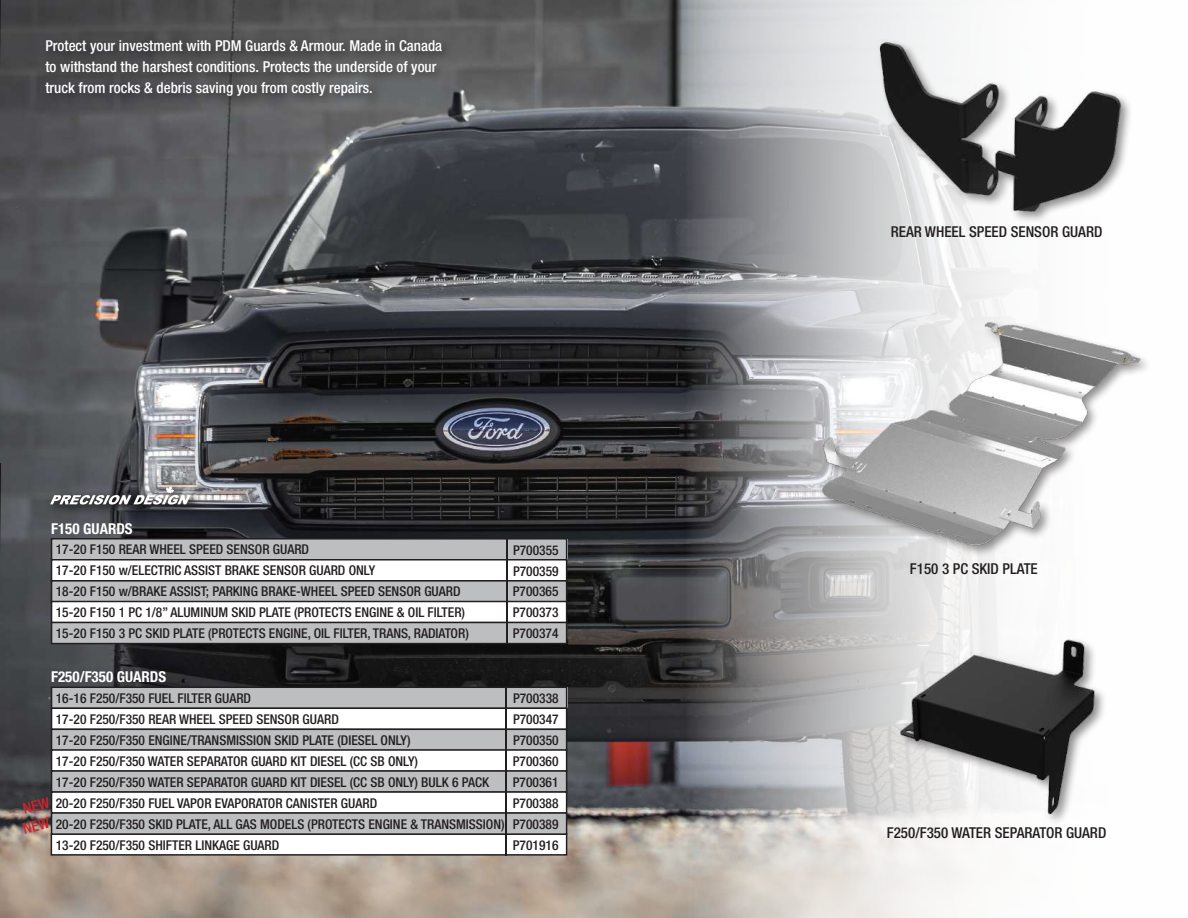
<style>
.page{position:relative;width:1188px;height:918px;background:#fff}
.page>*{position:absolute;margin:0;border:0;box-sizing:border-box;transform-origin:0 0}
.t1{font:500 condensed 15px/21px "Helvetica Neue";color:#fff}
.t2{font:500 condensed 15px "Helvetica Neue";color:#231f20}
.t3{font:700 condensed 15px "Helvetica Neue";color:#fff}
.t4{font:500 condensed 15px/20px "Helvetica Neue";color:#d2232a;text-align:center}
.t5{font:500 condensed 13.5px/20.9px "Helvetica Neue";color:#231f20;text-align:justify}
</style>
<div class="page">
<img style="left:0;top:0;width:580px;height:918px">
<svg style="left:580px;top:0;width:433px;height:918px"></svg>
<div style="left:41px;top:35px;width:412px;height:72px;background:#231f20;opacity:.75"></div>
<div style="left:877px;top:40px;width:257px;height:185px;background:#231f20;opacity:.5"></div>
<img style="left:838px;top:33px;width:296px;height:188px">
<div style="left:820px;top:320px;width:332px;height:238px;background:#231f20;opacity:.5"></div>
<img style="left:799px;top:314px;width:353px;height:239px">
<div style="left:898px;top:638px;width:210px;height:189px;background:#fdfdfd"></div>
<img style="left:838px;top:634px;width:266px;height:188px">
<hr style="left:0;top:0;width:1px;height:73px;background:#1a1617">
<div style="left:51px;top:539px;width:516px;height:21px;background:#bcbec0"></div>
<div style="left:51px;top:538px;width:516px;height:23px;border:2px solid #231f20"></div>
<div style="left:51px;top:560px;width:515px;height:21px;background:#fff"></div>
<div style="left:51px;top:559px;width:516px;height:23px;border:2px solid #231f20"></div>
<div style="left:51px;top:581px;width:515px;height:21px;background:#bcbec0"></div>
<div style="left:51px;top:580px;width:516px;height:23px;border:2px solid #231f20"></div>
<div style="left:51px;top:602px;width:516px;height:20px;background:#fff"></div>
<div style="left:51px;top:601px;width:516px;height:22px;border:2px solid #231f20"></div>
<div style="left:51px;top:623px;width:515px;height:21px;background:#bcbec0"></div>
<div style="left:51px;top:622px;width:516px;height:22px;border:2px solid #231f20"></div>
<hr style="left:506px;top:539px;width:1px;height:63px;background:#231f20">
<hr style="left:506px;top:601px;width:1px;height:43px;background:#231f20">
<svg style="left:46px;top:477px;width:155px;height:39px"></svg>
<svg style="left:50px;top:486px;width:140px;height:19px"></svg>
<div style="left:51px;top:834px;width:516px;height:21px;background:#fff"></div>
<div style="left:51px;top:833px;width:516px;height:23px;border:2px solid #231f20"></div>
<div style="left:51px;top:687px;width:516px;height:21px;background:#bcbec0"></div>
<div style="left:51px;top:687px;width:516px;height:22px;border:2px solid #231f20"></div>
<div style="left:51px;top:708px;width:515px;height:21px;background:#fff"></div>
<div style="left:51px;top:708px;width:516px;height:22px;border:2px solid #231f20"></div>
<div style="left:51px;top:729px;width:515px;height:21px;background:#bcbec0"></div>
<div style="left:51px;top:729px;width:516px;height:22px;border:2px solid #231f20"></div>
<div style="left:51px;top:750px;width:516px;height:21px;background:#fff"></div>
<div style="left:51px;top:749px;width:516px;height:23px;border:2px solid #231f20"></div>
<div style="left:51px;top:771px;width:515px;height:21px;background:#bcbec0"></div>
<div style="left:51px;top:770px;width:516px;height:23px;border:2px solid #231f20"></div>
<div style="left:51px;top:792px;width:516px;height:21px;background:#fff"></div>
<div style="left:51px;top:791px;width:516px;height:23px;border:2px solid #231f20"></div>
<div style="left:51px;top:813px;width:516px;height:21px;background:#bcbec0"></div>
<div style="left:51px;top:812px;width:516px;height:23px;border:2px solid #231f20"></div>
<hr style="left:506px;top:687px;width:1px;height:64px;background:#231f20">
<hr style="left:506px;top:750px;width:1px;height:105px;background:#231f20">
<hr style="left:0;top:463px;width:1px;height:98px;background:#1a1617">
<p class="t1" style="left:45px;top:35px;width:398px">Protect your investment with PDM Guards &amp; Armour. Made in Canada to withstand the harshest conditions. Protects the underside of your truck from rocks &amp; debris saving you from costly repairs.</p>
<p class="t3" style="left:51px;top:519px;width:83px">F150 GUARDS</p>
<p class="t5" style="left:56px;top:539px;width:255px">17-20 F150 REAR WHEEL SPEED SENSOR GUARD</p>
<p class="t5" style="left:513px;top:539px;width:47px">P700355</p>
<p class="t5" style="left:56px;top:560px;width:321px">17-20 F150 w/ELECTRIC ASSIST BRAKE SENSOR GUARD ONLY</p>
<p class="t5" style="left:513px;top:560px;width:47px">P700359</p>
<p class="t5" style="left:56px;top:581px;width:406px">18-20 F150 w/BRAKE ASSIST; PARKING BRAKE-WHEEL SPEED SENSOR GUARD</p>
<p class="t5" style="left:513px;top:581px;width:47px">P700365</p>
<p class="t5" style="left:56px;top:602px;width:411px">15-20 F150 1 PC 1/8” ALUMINUM SKID PLATE (PROTECTS ENGINE &amp; OIL FILTER)</p>
<p class="t5" style="left:513px;top:602px;width:47px">P700373</p>
<p class="t5" style="left:56px;top:623px;width:415px">15-20 F150 3 PC SKID PLATE (PROTECTS ENGINE, OIL FILTER, TRANS, RADIATOR)</p>
<p class="t5" style="left:513px;top:623px;width:47px">P700374</p>
<p class="t3" style="left:51px;top:668px;width:117px">F250/F350 GUARDS</p>
<p class="t5" style="left:56px;top:687px;width:197px">16-16 F250/F350 FUEL FILTER GUARD</p>
<p class="t5" style="left:513px;top:688px;width:47px">P700338</p>
<p class="t5" style="left:56px;top:708px;width:285px">17-20 F250/F350 REAR WHEEL SPEED SENSOR GUARD</p>
<p class="t5" style="left:513px;top:709px;width:47px">P700347</p>
<p class="t5" style="left:56px;top:730px;width:356px">17-20 F250/F350 ENGINE/TRANSMISSION SKID PLATE (DIESEL ONLY)</p>
<p class="t5" style="left:513px;top:730px;width:47px">P700350</p>
<p class="t5" style="left:56px;top:750px;width:364px">17-20 F250/F350 WATER SEPARATOR GUARD KIT DIESEL (CC SB ONLY)</p>
<p class="t5" style="left:513px;top:750px;width:47px">P700360</p>
<p class="t5" style="left:56px;top:771px;width:435px">17-20 F250/F350 WATER SEPARATOR GUARD KIT DIESEL (CC SB ONLY) BULK 6 PACK</p>
<p class="t5" style="left:513px;top:771px;width:47px">P700361</p>
<p class="t5" style="left:56px;top:792px;width:323px">20-20 F250/F350 FUEL VAPOR EVAPORATOR CANISTER GUARD</p>
<p class="t4" style="left:16px;top:800px;width:33px;rotate:-14deg">NEW<br>NEW</p>
<p class="t5" style="left:56px;top:792px;width:504px;text-indent:457px">P700388<br>20-20 F250/F350 SKID PLATE, ALL GAS MODELS (PROTECTS ENGINE &amp; TRANSMISSION) P700389<br>13-20 F250/F350 SHIFTER LINKAGE GUARD</p>
<p class="t5" style="left:513px;top:834px;width:47px">P701916</p>
<p class="t2" style="left:891px;top:223px;width:213px">REAR WHEEL SPEED SENSOR GUARD</p>
<p class="t2" style="left:910px;top:560px;width:129px">F150 3 PC SKID PLATE</p>
<p class="t2" style="left:887px;top:824px;width:221px">F250/F350 WATER SEPARATOR GUARD</p>
</div>
